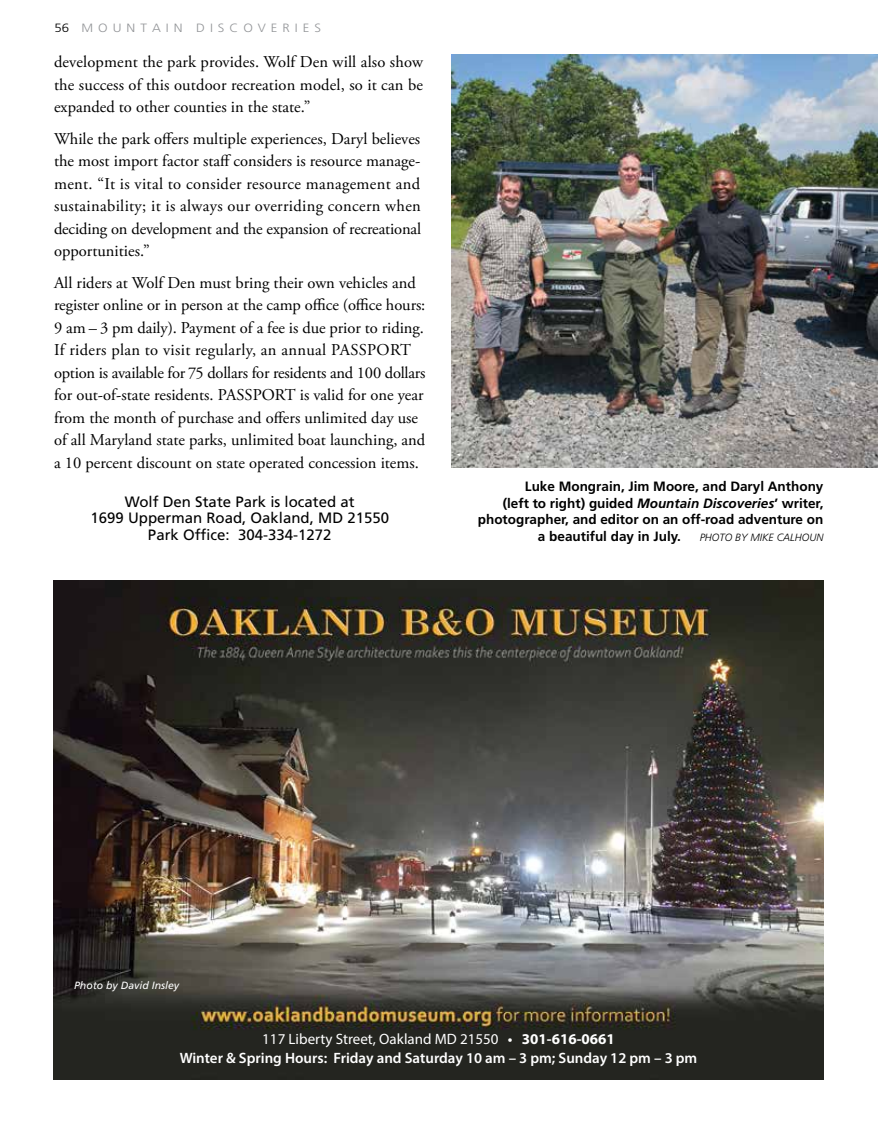
<style>
.page{position:relative;width:878px;height:1134px;background:#fff}
.page>*{position:absolute;margin:0;border:0;box-sizing:border-box;transform-origin:0 0}
.t1{font:16.5px/22.5px "Adobe Garamond Pro";color:#000;text-align:justify}
.t2{font:600 15px/19.5px "Myriad Pro";color:#fff;text-align:center}
.t3{font:15px/16.5px "Frutiger";color:#000;text-align:center}
.t4{font:700 13.5px "Frutiger";color:#000}
.t5{font:300 12px "Frutiger";color:#939598;scale:1.1 1}
.t6{font:italic 300 10.5px "Frutiger";color:#000}
.t7{font:italic 10.5px "Frutiger";color:#fff}
.s1{color:#000}
.s2{font-style:italic}
.s3{font-weight:400}
.s4{font-weight:700}
</style>
<div class="page">
<img style="left:451px;top:55px;width:427px;height:413px">
<img style="left:54px;top:580px;width:770px;height:500px">
<p class="t5" style="left:55px;top:21px;width:244px"><span class="s1">56</span> M O U N T A I N D I S C O V E R I E S</p>
<p class="t1" style="left:54px;top:51px;width:370px">development the park provides. Wolf Den will also show the success of this outdoor recreation model, so it can be expanded to other counties in the state.”</p>
<p class="t1" style="left:54px;top:128px;width:368px">While the park offers multiple experiences, Daryl believes the most import factor staff considers is resource manage&shy;ment. “It is vital to consider resource management and sustainability; it is always our overriding concern when deciding on development and the expansion of recreational opportunities.”</p>
<p class="t1" style="left:54px;top:272px;width:373px;text-align:left">All riders at Wolf Den must bring their own vehicles and register online or in person at the camp office (office hours:<br>9 am – 3 pm daily). Payment of a fee is due prior to riding.<br>If riders plan to visit regularly, an annual PASSPORT option is available for 75 dollars for residents and 100 dollars for out-of-state residents. PASSPORT is valid for one year from the month of purchase and offers unlimited day use of all Maryland state parks, unlimited boat launching, and a 10 percent discount on state operated concession items.</p>
<p class="t3" style="left:90px;top:493px;width:300px">Wolf Den State Park is located at<br>1699 Upperman Road, Oakland, MD 21550<br>Park Office: 304-334-1272</p>
<p class="t4" style="left:525px;top:479px;width:300px">Luke Mongrain, Jim Moore, and Daryl Anthony</p>
<p class="t4" style="left:502px;top:495px;width:322px">(left to right) guided <span class="s2">Mountain Discoveries</span>’ writer,</p>
<p class="t4" style="left:478px;top:512px;width:347px">photographer, and editor on an off-road adventure on</p>
<p class="t4" style="left:538px;top:528px;width:144px">a beautiful day in July.</p>
<p class="t6" style="left:699px;top:531px;width:125px">PHOTO BY MIKE CALHOUN</p>
<p class="t7" style="left:74px;top:979px;width:107px">Photo by David Insley</p>
<p class="t2" style="left:180px;top:1028px;width:519px"><span class="s3">117 Liberty Street, Oakland MD 21550</span> • <span class="s4">301-616-0661<br></span>Winter &amp; Spring Hours: Friday and Saturday 10 am – 3 pm; Sunday 12 pm – 3 pm</p>
</div>
